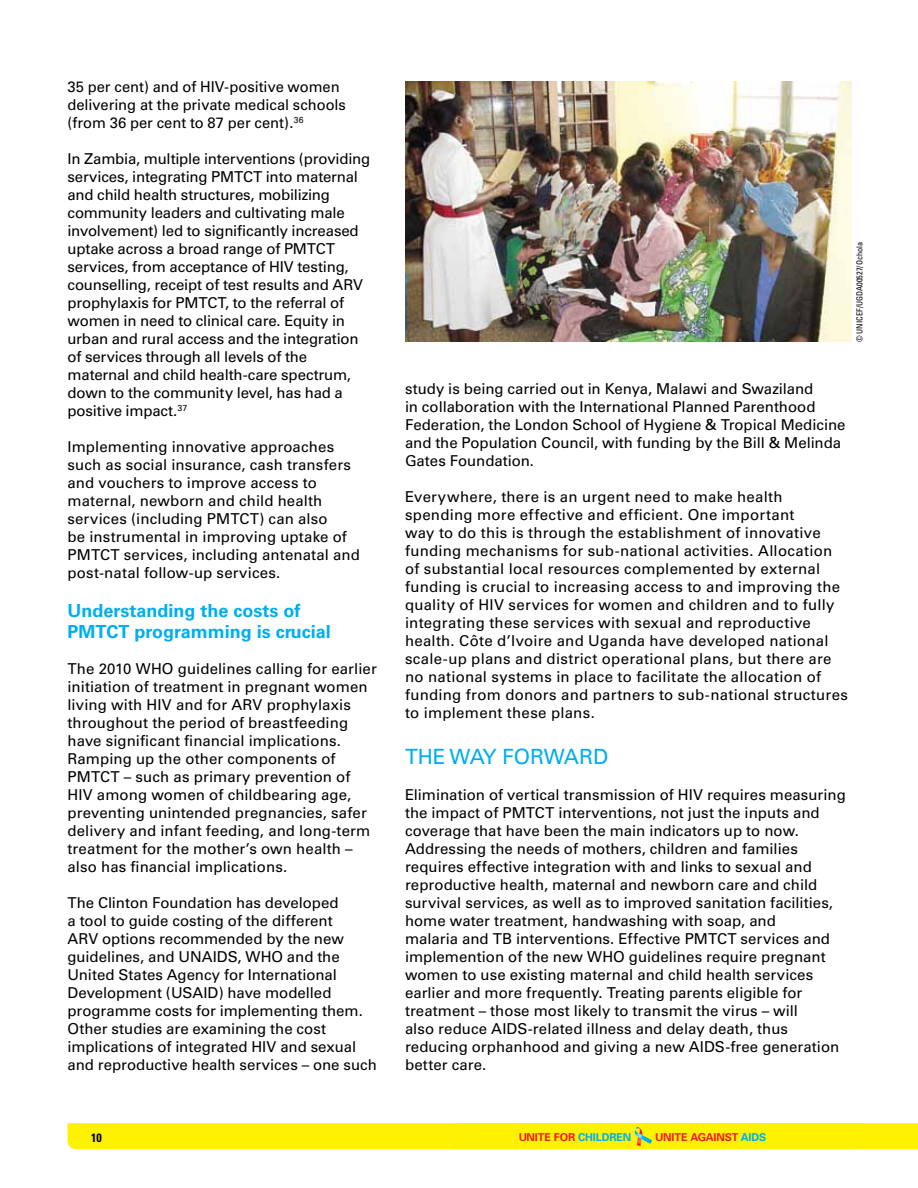
<style>
.page{position:relative;width:918px;height:1188px;background:#fff}
.page>*{position:absolute;margin:0;border:0;box-sizing:border-box;transform-origin:0 0}
.t1{font:21px "Univers";color:#00aeef}
.t2{font:700 18px/21px "Univers";color:#00aeef}
.t3{font:15px/18px "Univers";letter-spacing:.005em;color:#000}
.t4{font:15px/18px "Univers";letter-spacing:-.015em;color:#000}
.t5{font:700 condensed 12px "Univers";color:#000}
.t6{font:700 10.8px "Univers";letter-spacing:-.01em;color:#ed1d24}
.t7{font:condensed 8.25px "Univers";color:#000}
.s1{color:#00aeef}
</style>
<div class="page">
<img style="left:405px;top:81px;width:446px;height:261px">
<div style="left:68px;top:1123px;width:850px;height:26px;background:#fff200"></div>
<p class="t3" style="left:68px;top:78px;width:280px">35 per cent) and of HIV-positive women delivering at the private medical schools (from 36 per cent to 87 per cent).<sup>36</sup></p>
<p class="t4" style="left:68px;top:150px;width:304px">In Zambia, multiple interventions (providing services, integrating PMTCT into maternal and child health structures, mobilizing community leaders and cultivating male involvement) led to significantly increased uptake across a broad range of PMTCT services, from acceptance of HIV testing, counselling, receipt of test results and ARV prophylaxis for PMTCT, to the referral of women in need to clinical care. Equity in urban and rural access and the integration of services through all levels of the maternal and child health-care spectrum, down to the community level, has had a positive impact.<sup>37</sup></p>
<p class="t3" style="left:68px;top:438px;width:294px">Implementing innovative approaches such as social insurance, cash transfers and vouchers to improve access to maternal, newborn and child health services (including PMTCT) can also<br>be instrumental in improving uptake of PMTCT services, including antenatal and post-natal follow-up services.</p>
<p class="t2" style="left:68px;top:601px;width:265px">Understanding the costs of<br>PMTCT programming is crucial</p>
<p class="t3" style="left:68px;top:660px;width:311px">The 2010 WHO guidelines calling for earlier initiation of treatment in pregnant women living with HIV and for ARV prophylaxis throughout the period of breastfeeding have significant financial implications.<br>Ramping up the other components of PMTCT – such as primary prevention of HIV among women of childbearing age, preventing unintended pregnancies, safer delivery and infant feeding, and long-term treatment for the mother’s own health – also has financial implications.</p>
<p class="t3" style="left:68px;top:894px;width:311px">The Clinton Foundation has developed<br>a tool to guide costing of the different<br>ARV options recommended by the new guidelines, and UNAIDS, WHO and the United States Agency for International Development (USAID) have modelled programme costs for implementing them.<br>Other studies are examining the cost implications of integrated HIV and sexual and reproductive health services – one such</p>
<p class="t5" style="left:91px;top:1130px;width:12px">10</p>
<p class="t7" style="left:854px;top:342px;width:102px;rotate:-90deg">© UNICEF/UGDA00527/Ochola</p>
<p class="t3" style="left:405px;top:380px;width:442px">study is being carried out in Kenya, Malawi and Swaziland<br>in collaboration with the International Planned Parenthood Federation, the London School of Hygiene &amp; Tropical Medicine and the Population Council, with funding by the Bill &amp; Melinda Gates Foundation.</p>
<p class="t3" style="left:405px;top:488px;width:444px">Everywhere, there is an urgent need to make health spending more effective and efficient. One important<br>way to do this is through the establishment of innovative funding mechanisms for sub-national activities. Allocation of substantial local resources complemented by external funding is crucial to increasing access to and improving the quality of HIV services for women and children and to fully integrating these services with sexual and reproductive health. Côte d’Ivoire and Uganda have developed national scale-up plans and district operational plans, but there are no national systems in place to facilitate the allocation of funding from donors and partners to sub-national structures to implement these plans.</p>
<h1 class="t1" style="left:405px;top:744px;width:205px">THE WAY FORWARD</h1>
<p class="t3" style="left:405px;top:786px;width:442px">Elimination of vertical transmission of HIV requires measuring the impact of PMTCT interventions, not just the inputs and coverage that have been the main indicators up to now.<br>Addressing the needs of mothers, children and families requires effective integration with and links to sexual and reproductive health, maternal and newborn care and child survival services, as well as to improved sanitation facilities, home water treatment, handwashing with soap, and<br>malaria and TB interventions. Effective PMTCT services and implemention of the new WHO guidelines require pregnant women to use existing maternal and child health services earlier and more frequently. Treating parents eligible for treatment – those most likely to transmit the virus – will<br>also reduce AIDS-related illness and delay death, thus reducing orphanhood and giving a new AIDS-free generation better care.</p>
<p class="t6" style="left:519px;top:1130px;width:114px">UNITE FOR <span class="s1">CHILDREN</span></p>
<p class="t6" style="left:655px;top:1130px;width:113px">UNITE AGAINST <span class="s1">AIDS</span></p>
</div>
